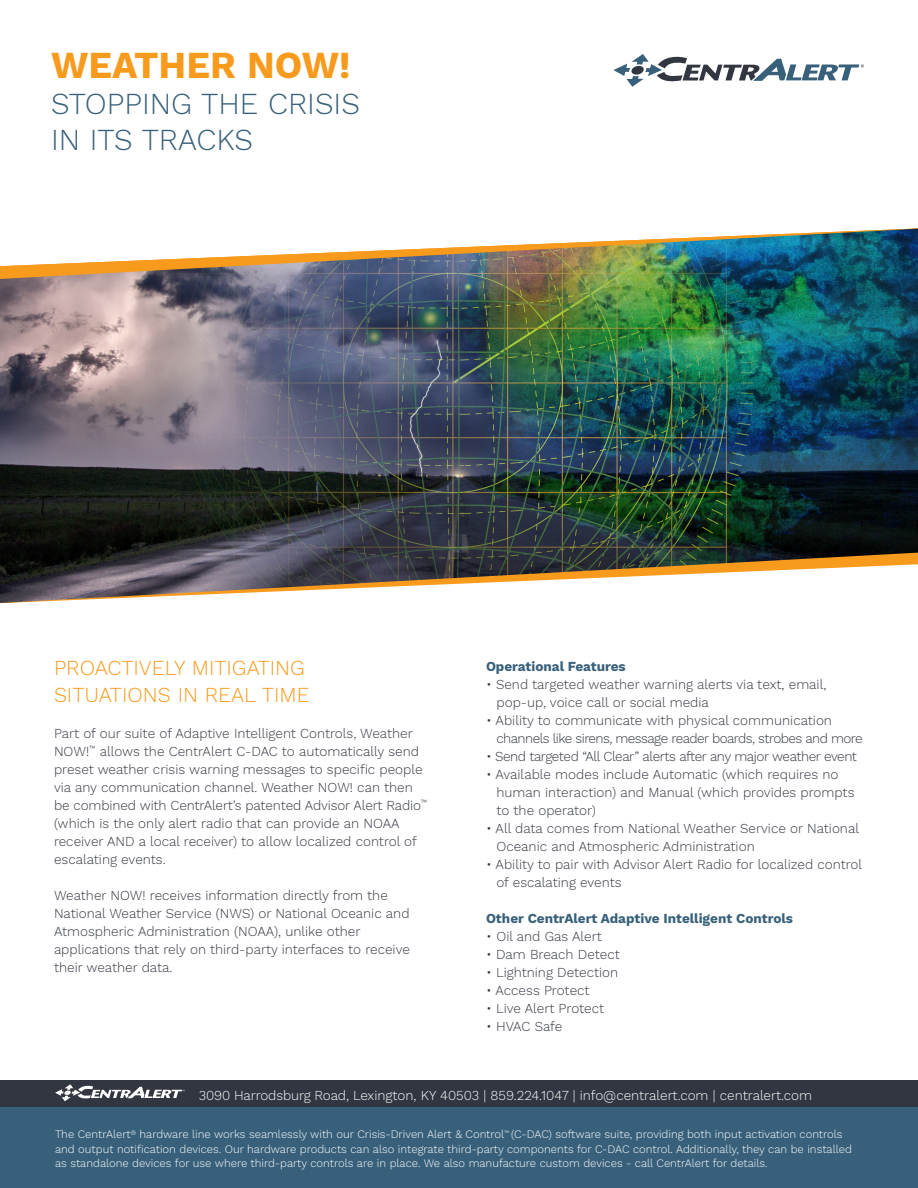
<style>
.page{position:relative;width:918px;height:1188px;background:#fff}
.page>*{position:absolute;margin:0;border:0;box-sizing:border-box;transform-origin:0 0}
.Body{font:700 37.5px "Work Sans";color:#f89a1c}
.Body-2{font:300 30px "Work Sans";color:#38607a}
.Body-3{font:300 21px "Work Sans";color:#f89a1c}
.Body-4{font:300 13.5px/18px "Work Sans";color:#323640}
.Bullets{font:300 13.5px/18px "Work Sans";color:#323640}
.t1{font:300 13.5px "Work Sans";letter-spacing:-.005em;color:#fff}
.Bullets-2{font:700 13.5px "Work Sans";color:#38607a}
.Bullets-3{font:300 13.5px "Work Sans";letter-spacing:-.03em;color:#323640}
.Bullets-4{font:300 13.5px "Work Sans";letter-spacing:-.04em;color:#323640}
.t2{font:300 11.25px/14.2px "Work Sans";color:#fff}
</style>
<div class="page">
<div style="left:0;top:1080px;width:918px;height:36px;background:#323640"></div>
<div style="left:0;top:1107px;width:918px;height:81px;background:#38607a"></div>
<svg style="left:55px;top:1084px;width:130px;height:17px"></svg>
<svg style="left:613px;top:54px;width:251px;height:33px"></svg>
<img style="left:0;top:229px;width:918px;height:374px">
<p class="Body" style="left:51px;top:44px;width:301px">WEATHER NOW!</p>
<p class="Body-2" style="left:51px;top:86px;width:310px">STOPPING THE CRISIS</p>
<p class="Body-2" style="left:51px;top:122px;width:204px">IN ITS TRACKS</p>
<p class="Body-3" style="left:54px;top:655px;width:253px">PROACTIVELY MITIGATING</p>
<p class="Body-3" style="left:54px;top:682px;width:257px">SITUATIONS IN REAL TIME</p>
<p class="Body-4" style="left:54px;top:725px;width:375px">Part of our suite of Adaptive Intelligent Controls, Weather NOW!<sup>™</sup> allows the CentrAlert C-DAC to automatically send preset weather crisis warning messages to specific people via any communication channel. Weather NOW! can then be combined with CentrAlert’s patented Advisor Alert Radio<sup>™ </sup>(which is the only alert radio that can provide an NOAA receiver AND a local receiver) to allow localized control of escalating events.</p>
<p class="Body-4" style="left:54px;top:887px;width:357px">Weather NOW! receives information directly from the National Weather Service (NWS) or National Oceanic and Atmospheric Administration (NOAA), unlike other applications that rely on third-party interfaces to receive their weather data.</p>
<p class="Bullets-2" style="left:486px;top:659px;width:141px">Operational Features</p>
<p class="Bullets" style="left:497px;top:676px;width:331px;text-indent:-11px">• Send targeted weather warning alerts via text, email, pop-up, voice call or social media</p>
<p class="Bullets" style="left:486px;top:712px;width:348px">• Ability to communicate with physical communication</p>
<p class="Bullets-4" style="left:497px;top:731px;width:368px">channels like sirens, message reader boards, strobes and more</p>
<p class="Bullets-3" style="left:486px;top:749px;width:373px">• Send targeted “All Clear” alerts after any major weather event</p>
<p class="Bullets" style="left:486px;top:766px;width:354px">• Available modes include Automatic (which requires no</p>
<p class="Bullets" style="left:497px;top:784px;width:360px">human interaction) and Manual (which provides prompts</p>
<p class="Bullets" style="left:497px;top:802px;width:101px">to the operator)</p>
<p class="Bullets" style="left:486px;top:820px;width:375px">• All data comes from National Weather Service or National</p>
<p class="Bullets" style="left:497px;top:838px;width:260px">Oceanic and Atmospheric Administration</p>
<p class="Bullets" style="left:486px;top:856px;width:378px">• Ability to pair with Advisor Alert Radio for localized control</p>
<p class="Bullets" style="left:497px;top:874px;width:127px">of escalating events</p>
<p class="Bullets-2" style="left:486px;top:911px;width:309px">Other CentrAlert Adaptive Intelligent Controls</p>
<p class="Bullets" style="left:486px;top:928px;width:117px">• Oil and Gas Alert</p>
<p class="Bullets" style="left:486px;top:946px;width:135px">• Dam Breach Detect</p>
<p class="Bullets" style="left:486px;top:964px;width:134px">• Lightning Detection</p>
<p class="Bullets" style="left:486px;top:982px;width:105px">• Access Protect</p>
<p class="Bullets" style="left:486px;top:1000px;width:120px">• Live Alert Protect</p>
<p class="Bullets" style="left:486px;top:1018px;width:78px">• HVAC Safe</p>
<p class="t1" style="left:199px;top:1087px;width:615px">3090 Harrodsburg Road, Lexington, KY 40503 | 859.224.1047 | info@centralert.com | centralert.com</p>
<p class="t2" style="left:55px;top:1128px;width:798px">The CentrAlert<sup>®</sup> hardware line works seamlessly with our Crisis-Driven Alert &amp; Control<sup>™</sup> (C-DAC) software suite, providing both input activation controls and output notification devices. Our hardware products can also integrate third-party components for C-DAC control. Additionally, they can be installed as standalone devices for use where third-party controls are in place. We also manufacture custom devices - call CentrAlert for details.</p>
</div>
